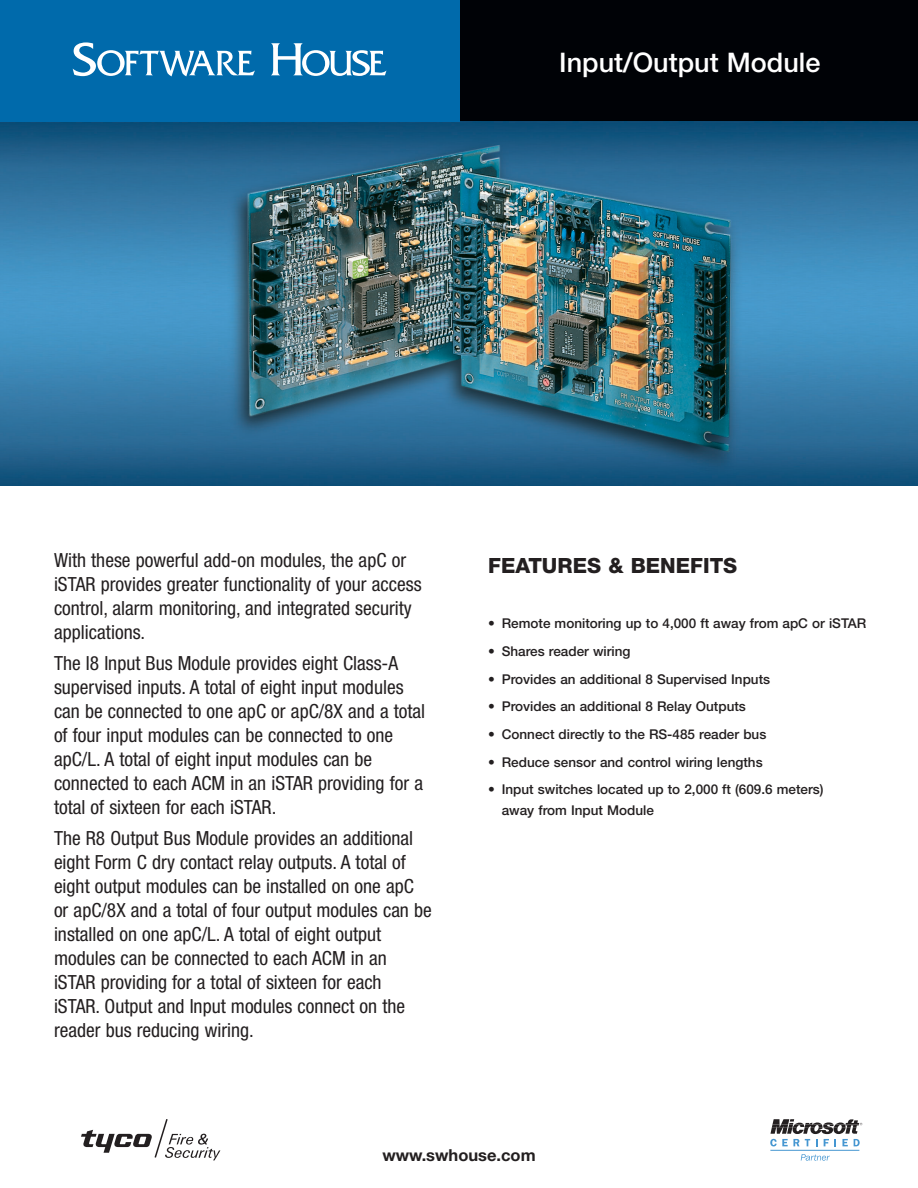
<style>
.page{position:relative;width:918px;height:1188px;background:#fff}
.page>*{position:absolute;margin:0;border:0;box-sizing:border-box;transform-origin:0 0}
.t1{font:500 27px "Helvetica Neue";color:#fff}
.t2{font:800 21px "Helvetica Neue";color:#231f20}
.t3{font:condensed 19.5px/24px "Helvetica Neue";color:#231f20}
.t4{font:700 16.5px "Helvetica Neue";color:#231f20}
.t5{font:500 13.5px/21px "Helvetica Neue";color:#231f20}
</style>
<div class="page">
<div style="left:459px;top:0;width:459px;height:122px;background:#000206"></div>
<img style="left:0;top:122px;width:918px;height:364px">
<div style="left:0;top:0;width:459px;height:122px;background:#006aab"></div>
<svg style="left:73px;top:42px;width:313px;height:35px"></svg>
<svg style="left:81px;top:1119px;width:139px;height:41px"></svg>
<hr style="left:770px;top:1150px;width:89px;height:1px;background:#4596d1">
<svg style="left:801px;top:1154px;width:29px;height:7px"></svg>
<svg style="left:770px;top:1119px;width:92px;height:27px"></svg>
<h1 class="t1" style="left:559px;top:52px;width:263px">Input/Output Module</h1>
<p class="t3" style="left:54px;top:550px;width:369px">With these powerful add-on modules, the apC or iSTAR provides greater functionality of your access control, alarm monitoring, and integrated security applications.</p>
<p class="t3" style="left:54px;top:653px;width:373px">The I8 Input Bus Module provides eight Class-A supervised inputs. A total of eight input modules can be connected to one apC or apC/8X and a total of four input modules can be connected to one apC/L. A total of eight input modules can be connected to each ACM in an iSTAR providing for a total of sixteen for each iSTAR.</p>
<p class="t3" style="left:54px;top:828px;width:379px">The R8 Output Bus Module provides an additional eight Form C dry contact relay outputs. A total of eight output modules can be installed on one apC or apC/8X and a total of four output modules can be installed on one apC/L. A total of eight output modules can be connected to each ACM in an iSTAR providing for a total of sixteen for each iSTAR. Output and Input modules connect on the reader bus reducing wiring.</p>
<p class="t2" style="left:488px;top:558px;width:251px">FEATURES &amp; BENEFITS</p>
<p class="t5" style="left:488px;top:614px;width:380px">• Remote monitoring up to 4,000 ft away from apC or iSTAR</p>
<p class="t5" style="left:488px;top:642px;width:144px">• Shares reader wiring</p>
<p class="t5" style="left:488px;top:670px;width:283px">• Provides an additional 8 Supervised Inputs</p>
<p class="t5" style="left:488px;top:697px;width:259px">• Provides an additional 8 Relay Outputs</p>
<p class="t5" style="left:488px;top:725px;width:280px">• Connect directly to the RS-485 reader bus</p>
<p class="t5" style="left:488px;top:753px;width:276px">• Reduce sensor and control wiring lengths</p>
<p class="t5" style="left:502px;top:780px;width:323px;text-indent:-14px">• Input switches located up to 2,000 ft (609.6 meters) away from Input Module</p>
<p class="t4" style="left:382px;top:1149px;width:155px">www.swhouse.com</p>
</div>
